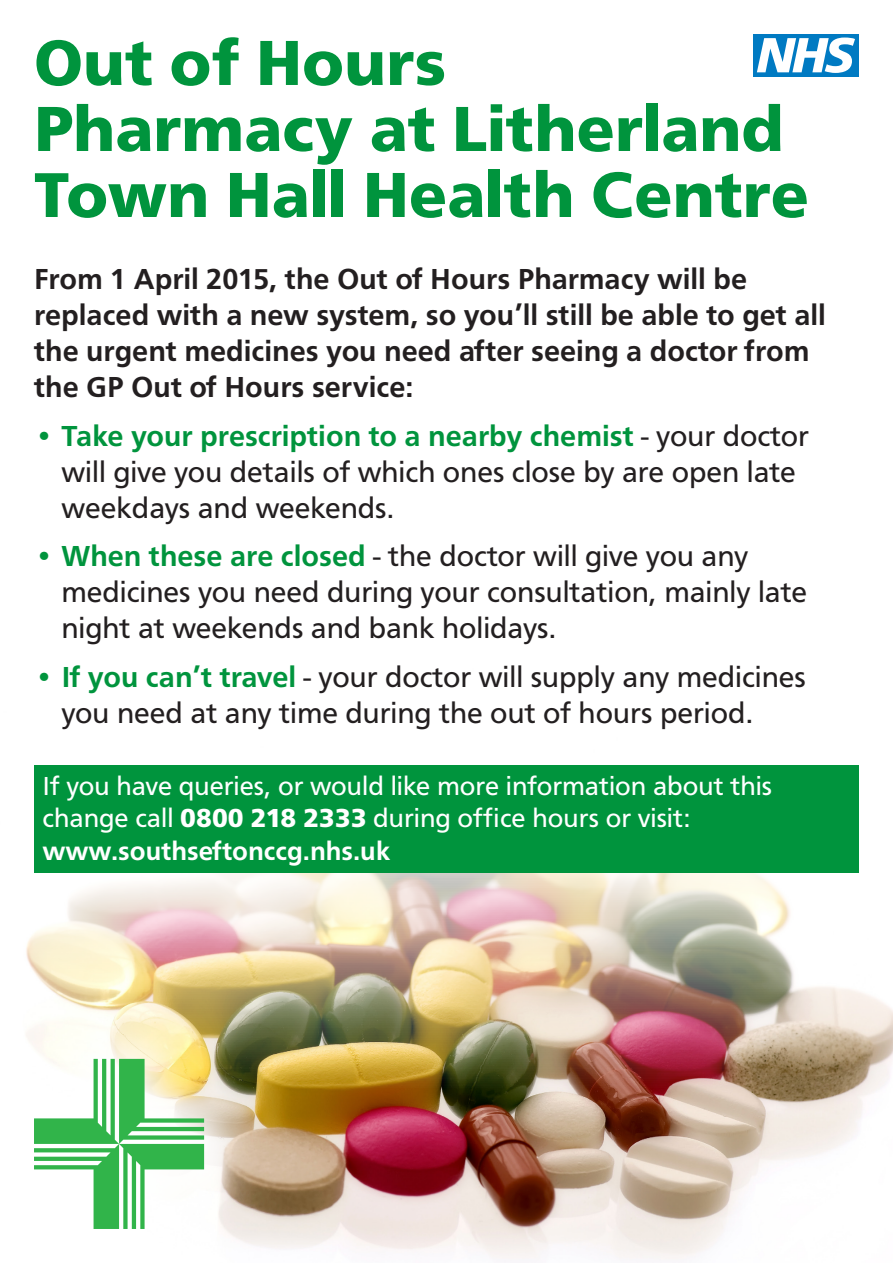
<style>
.page{position:relative;width:893px;height:1263px;background:#fff}
.page>*{position:absolute;margin:0;border:0;box-sizing:border-box;transform-origin:0 0}
.t1{font:700 66px/66px "Frutus T";color:#00943d}
.t2{font:30px/36px "Frutus T";color:#231f20}
.t3{font:500 30px/36px "Frutus T";color:#231f20}
.t4{font:27px/32.4px "Frutus T";color:#fff}
.t5{font:500 27px "Frutus T";color:#fff}
.s1{font-weight:500;color:#00943d}
.s2{font-weight:700}
</style>
<div class="page">
<img style="left:26px;top:872px;width:867px;height:387px">
<div style="left:754px;top:34px;width:105px;height:43px;background:#007ac2"></div>
<svg style="left:757px;top:38px;width:98px;height:35px"></svg>
<svg style="left:26px;top:998px;width:239px;height:261px"></svg>
<svg style="left:34px;top:1059px;width:170px;height:170px"></svg>
<div style="left:34px;top:765px;width:825px;height:107px;background:#00943d"></div>
<p class="t1" style="left:34px;top:29px;width:414px">Out of Hours</p>
<p class="t1" style="left:34px;top:95px;width:776px">Pharmacy at Litherland<br>Town Hall Health Centre</p>
<p class="t3" style="left:34px;top:260px;width:793px">From 1 April 2015, the Out of Hours Pharmacy will be replaced with a new system, so you’ll still be able to get all the urgent medicines you need after seeing a doctor from the GP Out of Hours service:</p>
<p class="t2" style="left:62px;top:417px;width:749px;text-indent:-28px"><span class="s1">• Take your prescription to a nearby chemist</span> - your doctor will give you details of which ones close by are open late weekdays and weekends.</p>
<p class="t2" style="left:62px;top:538px;width:747px;text-indent:-28px"><span class="s1">• When these are closed</span> - the doctor will give you any medicines you need during your consultation, mainly late night at weekends and bank holidays.</p>
<p class="t2" style="left:62px;top:659px;width:746px;text-indent:-28px"><span class="s1">• If you can’t travel</span> - your doctor will supply any medicines you need at any time during the out of hours period.</p>
<p class="t4" style="left:43px;top:769px;width:731px">If you have queries, or would like more information about this change call <span class="s2">0800 218 2333</span> during office hours or visit:</p>
<p class="t5" style="left:43px;top:835px;width:349px">www.southseftonccg.nhs.uk</p>
</div>
